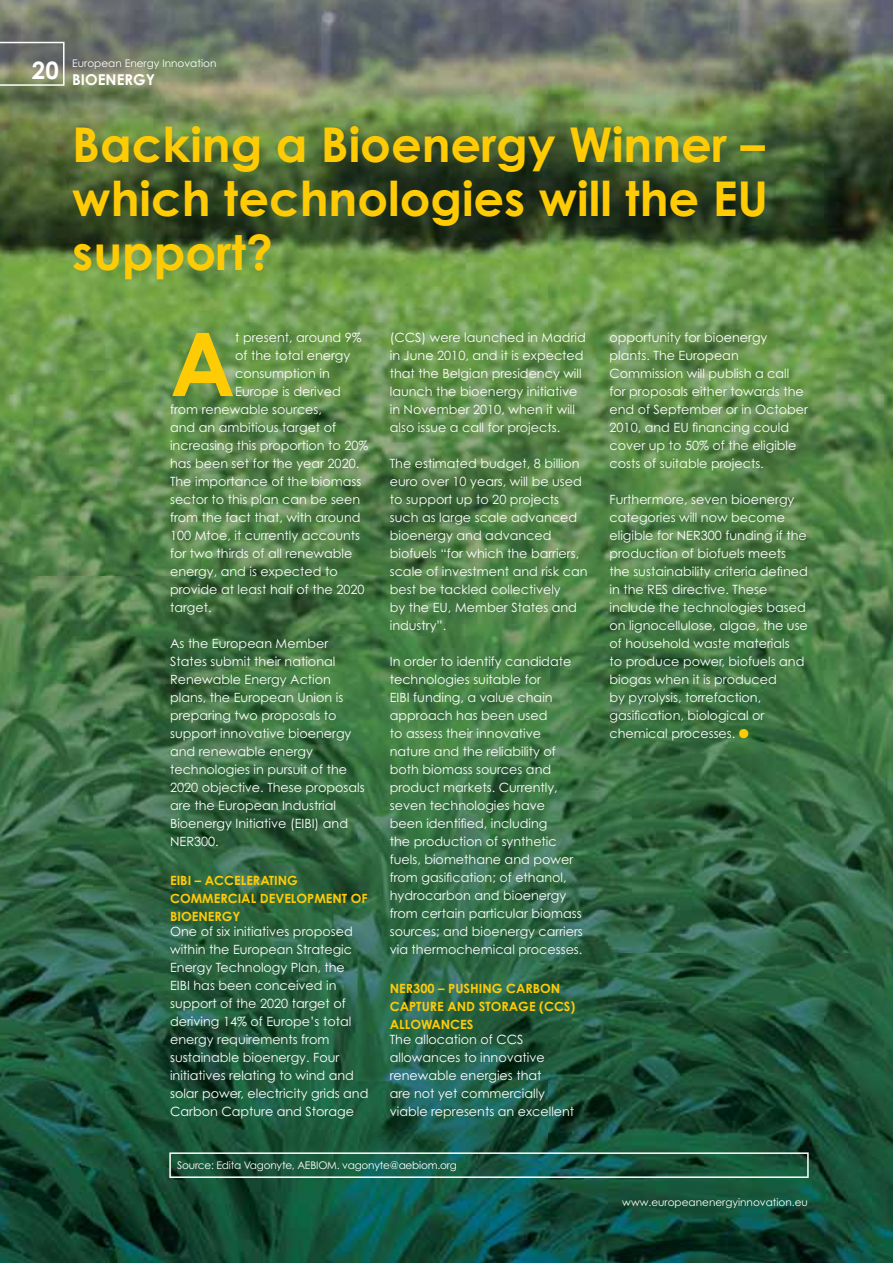
<style>
.page{position:relative;width:893px;height:1263px;background:#fff}
.page>*{position:absolute;margin:0;border:0;box-sizing:border-box;transform-origin:0 0}
.t1{font:700 87.9px "Century Gothic";color:#ffcb05}
.t2{font:700 48px/54px "Century Gothic";color:#ffcb05;text-align:justify}
.t3{font:700 24px "Century Gothic";color:#fff}
.t4{font:700 15px "Century Gothic";color:#fff}
.t5{font:12.75px/18px "Century Gothic";color:#fff}
.t6{font:700 12.75px/18px "Century Gothic";color:#ffcb05}
.t7{font:10.5px "Century Gothic";color:#fff}
.t8{font:10.5px "Century Gothic";letter-spacing:-.02em;color:#fff}
.s1{color:#ffcb05}
</style>
<div class="page">
<img style="left:0;top:0;width:893px;height:1263px">
<svg style="left:0;top:42px;width:65px;height:44px;background:#828576"></svg>
<svg style="left:169px;top:1152px;width:640px;height:26px;background:#306956"></svg>
<h3 class="t3" style="left:32px;top:56px;width:28px">20</h3>
<p class="t7" style="left:72px;top:57px;width:146px">European Energy Innovation</p>
<p class="t4" style="left:72px;top:70px;width:84px">BIOENERGY</p>
<h2 class="t2" style="left:72px;top:117px;width:697px">Backing a Bioenergy Winner – which technologies will the EU support?</h2>
<h1 class="t1" style="left:170px;top:309px;width:67px">A</h1>
<p class="t5" style="left:235px;top:328px;width:128px">t present, around 9%</p>
<p class="t5" style="left:235px;top:346px;width:117px">of the total energy</p>
<p class="t5" style="left:235px;top:364px;width:96px">consumption in</p>
<p class="t5" style="left:235px;top:382px;width:107px">Europe is derived</p>
<p class="t5" style="left:170px;top:400px;width:153px">from renewable sources,</p>
<p class="t5" style="left:170px;top:418px;width:168px">and an ambitious target of</p>
<p class="t5" style="left:170px;top:436px;width:200px">increasing this proportion to 20%</p>
<p class="t5" style="left:170px;top:454px;width:191px">has been set for the year 2020.</p>
<p class="t5" style="left:170px;top:472px;width:193px">The importance of the biomass</p>
<p class="t5" style="left:170px;top:490px;width:192px">sector to this plan can be seen</p>
<p class="t5" style="left:170px;top:508px;width:192px">from the fact that, with around</p>
<p class="t5" style="left:170px;top:526px;width:192px">100 Mtoe, it currently accounts</p>
<p class="t5" style="left:170px;top:544px;width:184px">for two thirds of all renewable</p>
<p class="t5" style="left:170px;top:562px;width:169px">energy, and is expected to</p>
<p class="t5" style="left:170px;top:580px;width:196px">provide at least half of the 2020</p>
<p class="t5" style="left:170px;top:598px;width:43px">target.</p>
<p class="t5" style="left:170px;top:634px;width:196px">As the European Member<br>States submit their national<br>Renewable Energy Action plans, the European Union is preparing two proposals to support innovative bioenergy and renewable energy technologies in pursuit of the<br>2020 objective. These proposals are the European Industrial<br>Bioenergy Initiative (EIBI) and<br>NER300.</p>
<p class="t6" style="left:170px;top:871px;width:199px">EIBI – ACCELERATING<br>COMMERCIAL DEVELOPMENT OF<br>BIOENERGY</p>
<p class="t5" style="left:170px;top:922px;width:200px">One of six initiatives proposed within the European Strategic<br>Energy Technology Plan, the<br>EIBI has been conceived in support of the 2020 target of deriving 14% of Europe’s total energy requirements from sustainable bioenergy. Four initiatives relating to wind and solar power, electricity grids and<br>Carbon Capture and Storage</p>
<p class="t5" style="left:390px;top:328px;width:198px">(CCS) were launched in Madrid in June 2010, and it is expected that the Belgian presidency will launch the bioenergy initiative in November 2010, when it will also issue a call for projects.</p>
<p class="t5" style="left:390px;top:454px;width:199px">The estimated budget, 8 billion euro over 10 years, will be used to support up to 20 projects such as large scale advanced bioenergy and advanced biofuels “for which the barriers, scale of investment and risk can best be tackled collectively<br>by the EU, Member States and industry”.</p>
<p class="t5" style="left:390px;top:652px;width:195px">In order to identify candidate technologies suitable for<br>EIBI funding, a value chain approach has been used<br>to assess their innovative nature and the reliability of both biomass sources and product markets. Currently, seven technologies have<br>been identified, including<br>the production of synthetic fuels, biomethane and power from gasification; of ethanol, hydrocarbon and bioenergy from certain particular biomass sources; and bioenergy carriers via thermochemical processes.</p>
<p class="t6" style="left:390px;top:979px;width:187px">NER300 – PUSHING CARBON<br>CAPTURE AND STORAGE (CCS)<br>ALLOWANCES</p>
<p class="t5" style="left:390px;top:1030px;width:186px">The allocation of CCS allowances to innovative renewable energies that<br>are not yet commercially viable represents an excellent</p>
<p class="t8" style="left:177px;top:1158px;width:281px">Source: Edita Vagonyte, AEBIOM. vagonyte@aebiom.org</p>
<p class="t5" style="left:609px;top:328px;width:200px">opportunity for bioenergy plants. The European<br>Commission will publish a call for proposals either towards the end of September or in October<br>2010, and EU financing could cover up to 50% of the eligible costs of suitable projects.</p>
<p class="t5" style="left:609px;top:490px;width:200px">Furthermore, seven bioenergy categories will now become eligible for NER300 funding if the production of biofuels meets the sustainability criteria defined in the RES directive. These include the technologies based on lignocellulose, algae, the use of household waste materials<br>to produce power, biofuels and biogas when it is produced<br>by pyrolysis, torrefaction, gasification, biological or chemical processes. <span class="s1">●</span></p>
<p class="t7" style="left:622px;top:1196px;width:187px">www.europeanenergyinnovation.eu</p>
</div>
